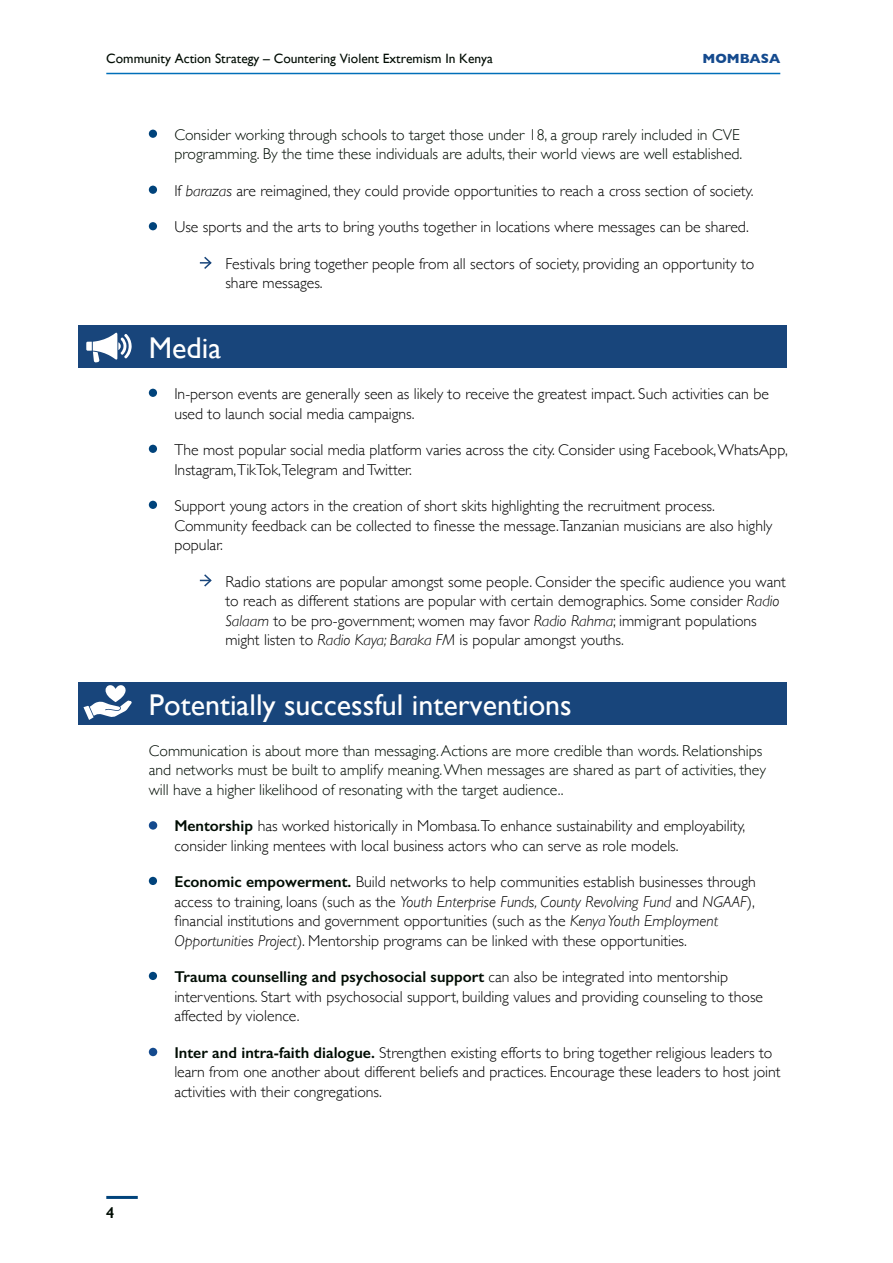
<style>
.page{position:relative;width:893px;height:1263px;background:#fff}
.page>*{position:absolute;margin:0;border:0;box-sizing:border-box;transform-origin:0 0}
.t1{font:30px "Gill Sans";color:#fff}
.t2{font:300 15.75px/19.5px "Gill Sans";color:#000}
.t3{font:300 15.75px/19.5px "Gill Sans";color:#010c03}
.t4{font:600 15.75px "Gill Sans";color:#010c03}
.t5{font:13.5px "Gill Sans";color:#010c03}
.t6{font:700 13.5px "Gill Sans";color:#144a8e}
.s1{font-style:italic}
.s2{color:#010c03}
.s3{font-weight:600;color:#010c03}
</style>
<div class="page">
<hr style="left:106px;top:73px;width:674px;height:1px;background:#006fb9">
<hr style="left:106px;top:1196px;width:32px;height:3px;background:#00437b">
<div style="left:78px;top:326px;width:709px;height:42px;background:#18457b"></div>
<div style="left:78px;top:682px;width:709px;height:43px;background:#18457b"></div>
<div style="left:149px;top:130px;width:8px;height:8px;background:#00437b;border-radius:50%"></div>
<div style="left:149px;top:186px;width:8px;height:8px;background:#00437b;border-radius:50%"></div>
<div style="left:149px;top:222px;width:8px;height:8px;background:#00437b;border-radius:50%"></div>
<svg style="left:200px;top:256px;width:12px;height:13px"></svg>
<div style="left:149px;top:389px;width:8px;height:8px;background:#00437b;border-radius:50%"></div>
<div style="left:149px;top:445px;width:8px;height:8px;background:#00437b;border-radius:50%"></div>
<div style="left:149px;top:501px;width:8px;height:8px;background:#00437b;border-radius:50%"></div>
<svg style="left:200px;top:574px;width:12px;height:13px"></svg>
<div style="left:149px;top:821px;width:8px;height:9px;background:#144a8e;border-radius:50%"></div>
<div style="left:149px;top:877px;width:8px;height:8px;background:#00437b;border-radius:50%"></div>
<div style="left:149px;top:972px;width:8px;height:8px;background:#00437b;border-radius:50%"></div>
<div style="left:149px;top:1048px;width:8px;height:8px;background:#144a8e;border-radius:50%"></div>
<svg style="left:86px;top:332px;width:46px;height:30px"></svg>
<svg style="left:83px;top:685px;width:49px;height:35px"></svg>
<p class="t5" style="left:106px;top:51px;width:388px">Community Action Strategy – Countering Violent Extremism In Kenya</p>
<p class="t6" style="left:702px;top:48px;width:79px">MOMBASA</p>
<p class="t3" style="left:174px;top:124px;width:569px">Consider working through schools to target those under 18, a group rarely included in CVE programming. By the time these individuals are adults, their world views are well established.</p>
<p class="t2" style="left:174px;top:180px;width:581px">If <span class="s1">barazas</span> are reimagined, they could provide opportunities to reach a cross section of society.</p>
<p class="t2" style="left:174px;top:217px;width:576px">Use sports and the arts to bring youths together in locations where messages can be shared.</p>
<p class="t2" style="left:225px;top:253px;width:530px">Festivals bring together people from all sectors of society, providing an opportunity to share messages.</p>
<h1 class="t1" style="left:149px;top:330px;width:74px">Media</h1>
<p class="t2" style="left:174px;top:383px;width:596px">In-person events are generally seen as likely to receive the greatest impact. Such activities can be used to launch social media campaigns.</p>
<p class="t2" style="left:174px;top:439px;width:615px">The most popular social media platform varies across the city. Consider using Facebook, WhatsApp,<br>Instagram,TikTok,Telegram and Twitter.</p>
<p class="t2" style="left:174px;top:495px;width:600px">Support young actors in the creation of short skits highlighting the recruitment process.<br>Community feedback can be collected to finesse the message.Tanzanian musicians are also highly popular.</p>
<p class="t2" style="left:225px;top:571px;width:562px">Radio stations are popular amongst some people. Consider the specific audience you want to reach as different stations are popular with certain demographics. Some consider <span class="s1">Radio Salaam</span> to be pro-government; women may favor <span class="s1">Radio Rahma</span>; immigrant populations might listen to <span class="s1">Radio Kaya; Baraka FM</span> is popular amongst youths<span class="s2">.</span></p>
<h1 class="t1" style="left:149px;top:687px;width:424px">Potentially successful interventions</h1>
<p class="t3" style="left:149px;top:740px;width:619px">Communication is about more than messaging. Actions are more credible than words. Relationships and networks must be built to amplify meaning. When messages are shared as part of activities, they will have a higher likelihood of resonating with the target audience..</p>
<p class="t2" style="left:174px;top:815px;width:572px"><span class="s3">Mentorship</span> has worked historically in Mombasa.To enhance sustainability and employability, consider linking mentees with local business actors who can serve as role models.</p>
<p class="t2" style="left:174px;top:871px;width:583px"><span class="s3">Economic empowerment.</span> Build networks to help communities establish businesses through access to training, loans (such as the <span class="s1">Youth Enterprise Funds, County Revolving Fund</span> and <span class="s1">NGAAF</span>), financial institutions and government opportunities (such as the <span class="s1">Kenya Youth Employment Opportunities Project</span>). Mentorship programs can be linked with these opportunities.</p>
<p class="t2" style="left:174px;top:966px;width:590px"><span class="s3">Trauma counselling and psychosocial support</span> can also be integrated into mentorship interventions. Start with psychosocial support, building values and providing counseling to those affected by violence.</p>
<p class="t2" style="left:174px;top:1042px;width:608px"><span class="s3">Inter and intra-faith dialogue.</span> Strengthen existing efforts to bring together religious leaders to learn from one another about different beliefs and practices. Encourage these leaders to host joint activities with their congregations.</p>
<p class="t4" style="left:106px;top:1203px;width:10px">4</p>
</div>
